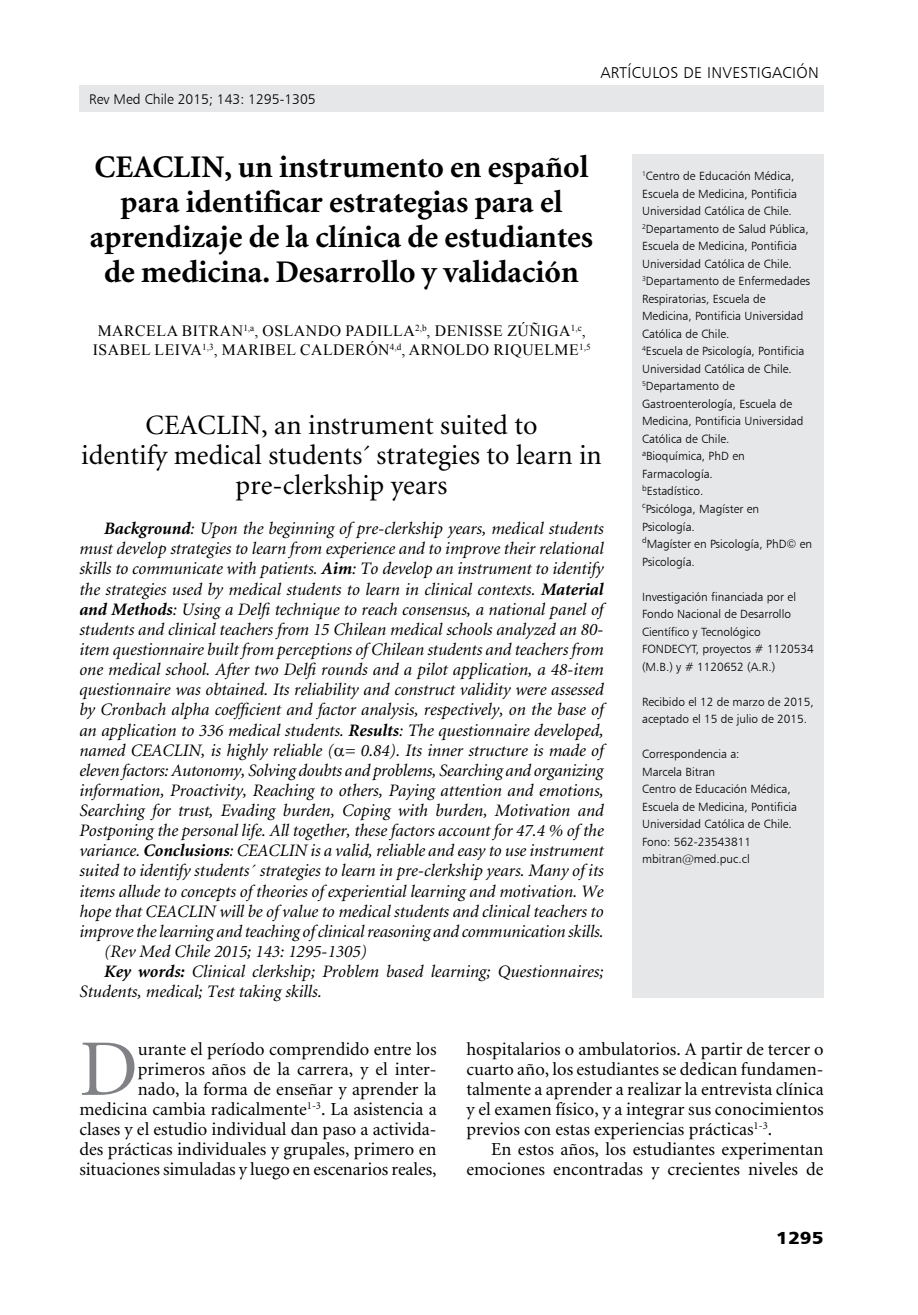
<style>
.page{position:relative;width:918px;height:1315px;background:#fff}
.page>*{position:absolute;margin:0;border:0;box-sizing:border-box;transform-origin:0 0}
.t1{font:80.33px "Minion";color:#808285}
.t2{font:700 31.5px/35px "Minion";color:#000;text-align:center}
.t3{font:28px/29.8px "Minion";color:#000;text-align:center}
.t4{font:18.38px/20.1px "Minion";color:#000;text-align:right}
.t5{font:italic 17.5px "Minion";letter-spacing:-.005em;color:#000}
.t6{font:17.5px "Humanist 777 BT Black B";color:#000;scale:1.1 1}
.t7{font:15.75px/18.9px "Times New Roman";letter-spacing:.035em;color:#000;text-align:center}
.t8{font:15.75px "Humanist 777 BT Light B";letter-spacing:.02em;color:#000}
.t9{font:14px "Humanist 777 BT Light B";color:#000}
.t10{font:11.9px/17.5px "Humanist 777 BT Light B";color:#000}
.s1{font-weight:700}
</style>
<div class="page">
<div style="left:79px;top:85px;width:744px;height:26px;background:#e6e7e8"></div>
<div style="left:632px;top:154px;width:191px;height:843px;background:#e6e7e8"></div>
<p class="t9" style="left:89px;top:90px;width:228px">Rev Med Chile 2015; 143: 1295-1305</p>
<p class="t8" style="left:600px;top:63px;width:220px">ARTÍCULOS DE INVESTIGACIÓN</p>
<h2 class="t2" style="left:90px;top:151px;width:505px">CEACLIN, un instrumento en español para identificar estrategias para el aprendizaje de la clínica de estudiantes de medicina. Desarrollo y validación</h2>
<p class="t7" style="left:93px;top:321px;width:499px">MARCELA BITRAN<sup>1,A</sup>, OS LANDO PADILLA<sup>2,B</sup>, DENISS E ZÚÑIGA<sup>1,C</sup>,<br>ISAB EL LEIVA<sup>1,3</sup>, MARIB EL CALDERÓN<sup>4,D</sup>, ARNOLDO RIQUELME<sup>1,5</sup></p>
<h3 class="t3" style="left:81px;top:412px;width:522px">CEACLIN, an instrument suited to<br>identify medical students´ strategies to learn in pre-clerkship years</h3>
<p class="t5" style="left:104px;top:520px;width:501px"><span class="s1">Background</span>: Upon the beginning of pre-clerkship years, medical students</p>
<p class="t5" style="left:79px;top:540px;width:526px">must develop strategies to learn from experience and to improve their relational</p>
<p class="t5" style="left:79px;top:560px;width:526px">skills to communicate with patients. <span class="s1">Aim</span>: To develop an instrument to identify</p>
<p class="t5" style="left:79px;top:580px;width:526px">the strategies used by medical students to learn in clinical contexts. <span class="s1">Material</span></p>
<p class="t5" style="left:79px;top:600px;width:526px"><span class="s1">and Methods</span>: Using a Delfi technique to reach consensus, a national panel of</p>
<p class="t5" style="left:79px;top:620px;width:526px">students and clinical teachers from 15 Chilean medical schools analyzed an 80-</p>
<p class="t5" style="left:79px;top:641px;width:526px">item questionnaire built from perceptions of Chilean students and teachers from</p>
<p class="t5" style="left:79px;top:661px;width:526px">one medical school. After two Delfi rounds and a pilot application, a 48-item</p>
<p class="t5" style="left:79px;top:681px;width:526px">questionnaire was obtained. Its reliability and construct validity were assessed</p>
<p class="t5" style="left:79px;top:701px;width:526px">by Cronbach alpha coefficient and factor analysis, respectively, on the base of</p>
<p class="t5" style="left:79px;top:721px;width:526px">an application to 336 medical students. <span class="s1">Results</span>: The questionnaire developed,</p>
<p class="t5" style="left:79px;top:741px;width:526px">named CEACLIN, is highly reliable ( = 0.84). Its inner structure is made of</p>
<p class="t5" style="left:79px;top:761px;width:525px">eleven factors: Autonomy, Solving doubts and problems, Searching and organizing</p>
<p class="t5" style="left:79px;top:781px;width:526px">information, Proactivity, Reaching to others, Paying attention and emotions,</p>
<p class="t5" style="left:79px;top:802px;width:526px">Searching for trust, Evading burden, Coping with burden, Motivation and</p>
<p class="t5" style="left:79px;top:822px;width:526px">Postponing the personal life. All together, these factors account for 47.4 % of the</p>
<p class="t5" style="left:79px;top:842px;width:526px">variance. <span class="s1">Conclusions</span>: CEACLIN is a valid, reliable and easy to use instrument</p>
<p class="t5" style="left:79px;top:862px;width:526px">suited to identify students´ strategies to learn in pre-clerkship years. Many of its</p>
<p class="t5" style="left:79px;top:882px;width:526px">items allude to concepts of theories of experiential learning and motivation. We</p>
<p class="t5" style="left:79px;top:902px;width:526px">hope that CEACLIN will be of value to medical students and clinical teachers to</p>
<p class="t5" style="left:79px;top:922px;width:526px">improve the learning and teaching of clinical reasoning and communication skills.</p>
<p class="t5" style="left:104px;top:942px;width:264px">(Rev Med Chile 2015; 143: 1295-1305)</p>
<p class="t5" style="left:104px;top:963px;width:501px"><span class="s1">Key words:</span> Clinical clerkship; Problem based learning; Questionnaires;</p>
<p class="t5" style="left:79px;top:983px;width:244px">Students, medical; Test taking skills.</p>
<p class="t10" style="left:642px;top:167px;width:172px"><sup>1</sup>Centro de Educación Médica,<br>Escuela de Medicina, Pontificia<br>Universidad Católica de Chile.<br><sup>2</sup>Departamento de Salud Pública,<br>Escuela de Medicina, Pontificia<br>Universidad Católica de Chile.<br><sup>3</sup>Departamento de Enfermedades<br>Respiratorias, Escuela de<br>Medicina, Pontificia Universidad<br>Católica de Chile.<br><sup>4</sup>Escuela de Psicología, Pontificia<br>Universidad Católica de Chile.<br><sup>5</sup>Departamento de<br>Gastroenterología, Escuela de<br>Medicina, Pontificia Universidad<br>Católica de Chile.<br><sup>a</sup>Bioquímica, PhD en<br>Farmacología.<br><sup>b</sup>Estadístico.<br><sup>c</sup>Psicóloga, Magíster en<br>Psicología.<br><sup>d</sup>Magíster en Psicología, PhD© en<br>Psicología.</p>
<p class="t10" style="left:642px;top:587px;width:173px">Investigación financiada por el<br>Fondo Nacional de Desarrollo<br>Científico y Tecnológico<br>FONDECYT, proyectos # 1120534 (M.B.) y # 1120652 (A.R.)</p>
<p class="t10" style="left:642px;top:692px;width:173px">Recibido el 12 de marzo de 2015, aceptado el 15 de julio de 2015.</p>
<p class="t10" style="left:642px;top:745px;width:157px">Correspondencia a:<br>Marcela Bitran<br>Centro de Educación Médica,<br>Escuela de Medicina, Pontificia<br>Universidad Católica de Chile.<br>Fono: 562-23543811 mbitran@med.puc.cl</p>
<p class="t4" style="left:79px;top:1039px;width:359px">urante el período comprendido entre los primeros años de la carrera, y el inter-<br>nado, la forma de enseñar y aprender la medicina cambia radicalmente<sup>1-3</sup>. La asistencia a clases y el estudio individual dan paso a activida&shy;des prácticas individuales y grupales, primero en situaciones simuladas y luego en escenarios reales,</p>
<p class="t4" style="left:466px;top:1039px;width:359px;text-align:justify">hospitalarios o ambulatorios. A partir de tercer o cuarto año, los estudiantes se dedican fundamen&shy;talmente a aprender a realizar la entrevista clínica y el examen físico, y a integrar sus conocimientos previos con estas experiencias prácticas<sup>1-3</sup>.</p>
<h1 class="t1" style="left:79px;top:1029px;width:60px">D</h1>
<p class="t4" style="left:466px;top:1140px;width:359px">En estos años, los estudiantes experimentan emociones encontradas y crecientes niveles de</p>
<p class="t6" style="left:776px;top:1226px;width:45px">1295</p>
</div>
